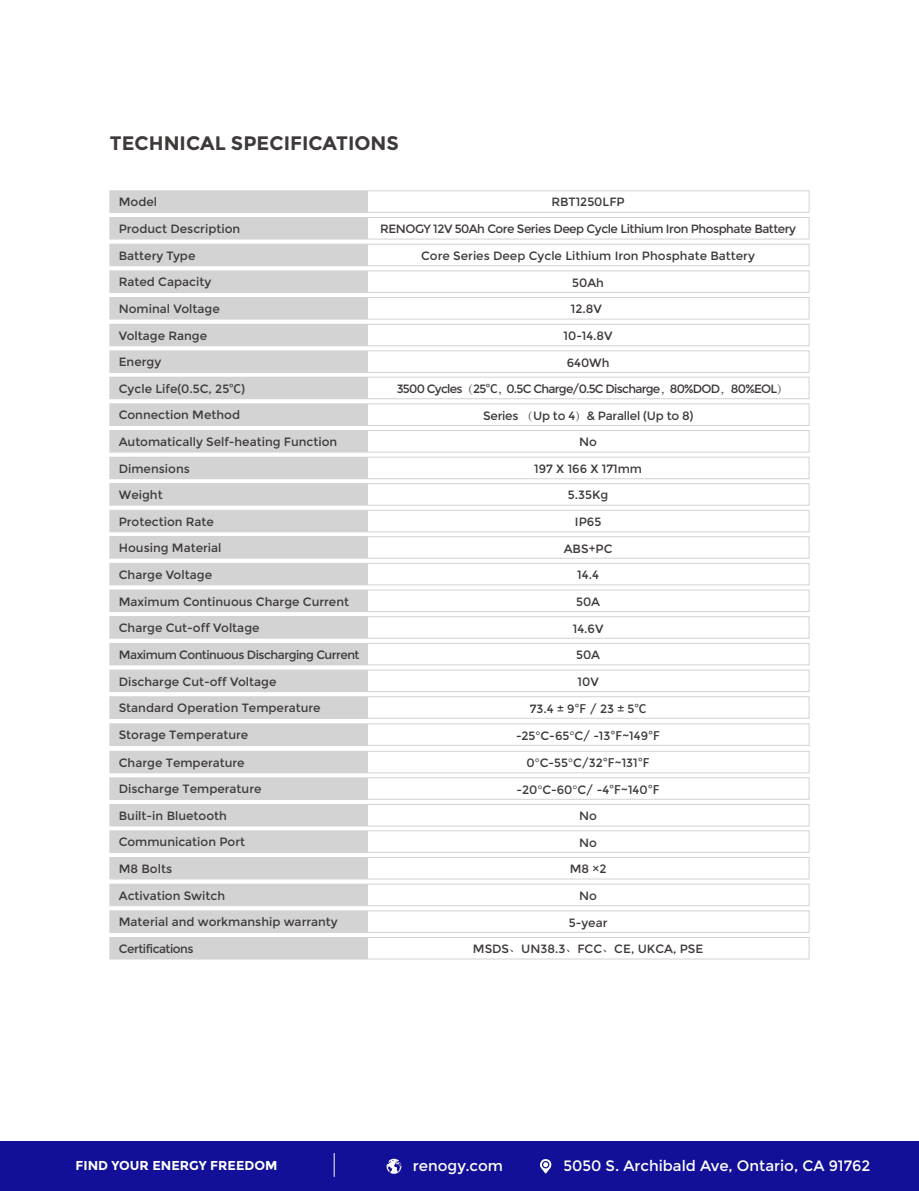
<style>
.page{position:relative;width:919px;height:1191px;background:#fff}
.page>*{position:absolute;margin:0;border:0;box-sizing:border-box;transform-origin:0 0}
.t1{font:700 19.5px "Montserrat";color:#3e3a39}
.t2{font:15px "Montserrat";color:#fff}
.t3{font:700 12.9px "Montserrat";color:#fff}
.t4{font:12px/26.2px "Montserrat";color:#3e3a39}
.t5{font:12px "Montserrat";letter-spacing:-.04em;color:#3e3a39}
.t6{font:12px "Montserrat";letter-spacing:-.06em;color:#3e3a39}
.t7{font:12px "Montserrat";letter-spacing:-.02em;color:#3e3a39}
.s1{font-family:"Source Han Sans SC";font-weight:500}
.s2{font-family:"Adobe Song Std";font-weight:300}
</style>
<div class="page">
<div style="left:0;top:1141px;width:918px;height:50px;background:#120f98"></div>
<svg style="left:386px;top:1158px;width:15px;height:15px"></svg>
<svg style="left:540px;top:1159px;width:11px;height:14px"></svg>
<svg style="left:334px;top:1153px;width:1px;height:23px"></svg>
<div style="left:110px;top:191px;width:257px;height:21px;background:#d3d3d4"></div>
<div style="left:109px;top:190px;width:700px;height:23px;border:1px solid #d3d3d4"></div>
<div style="left:109px;top:377px;width:700px;height:22px;border:1px solid #d3d3d4"></div>
<div style="left:110px;top:377px;width:257px;height:22px;background:#d3d3d4"></div>
<div style="left:109px;top:403px;width:700px;height:23px;border:1px solid #d3d3d4"></div>
<div style="left:110px;top:404px;width:257px;height:21px;background:#d3d3d4"></div>
<div style="left:109px;top:430px;width:700px;height:22px;border:1px solid #d3d3d4"></div>
<div style="left:110px;top:430px;width:257px;height:22px;background:#d3d3d4"></div>
<div style="left:109px;top:457px;width:700px;height:22px;border:1px solid #d3d3d4"></div>
<div style="left:110px;top:457px;width:257px;height:22px;background:#d3d3d4"></div>
<div style="left:109px;top:483px;width:700px;height:22px;border:1px solid #d3d3d4"></div>
<div style="left:110px;top:483px;width:257px;height:22px;background:#d3d3d4"></div>
<div style="left:109px;top:510px;width:700px;height:22px;border:1px solid #d3d3d4"></div>
<div style="left:110px;top:510px;width:257px;height:22px;background:#d3d3d4"></div>
<div style="left:109px;top:536px;width:700px;height:22px;border:1px solid #d3d3d4"></div>
<div style="left:110px;top:537px;width:257px;height:21px;background:#d3d3d4"></div>
<div style="left:109px;top:563px;width:700px;height:22px;border:1px solid #d3d3d4"></div>
<div style="left:110px;top:563px;width:257px;height:22px;background:#d3d3d4"></div>
<div style="left:109px;top:589px;width:700px;height:23px;border:1px solid #d3d3d4"></div>
<div style="left:110px;top:590px;width:257px;height:21px;background:#d3d3d4"></div>
<div style="left:109px;top:616px;width:700px;height:22px;border:1px solid #d3d3d4"></div>
<div style="left:110px;top:616px;width:257px;height:22px;background:#d3d3d4"></div>
<div style="left:109px;top:643px;width:700px;height:22px;border:1px solid #d3d3d4"></div>
<div style="left:110px;top:643px;width:257px;height:22px;background:#d3d3d4"></div>
<div style="left:109px;top:669px;width:700px;height:23px;border:1px solid #d3d3d4"></div>
<div style="left:110px;top:670px;width:257px;height:21px;background:#d3d3d4"></div>
<div style="left:109px;top:696px;width:700px;height:22px;border:1px solid #d3d3d4"></div>
<div style="left:110px;top:696px;width:257px;height:22px;background:#d3d3d4"></div>
<div style="left:109px;top:723px;width:700px;height:22px;border:1px solid #d3d3d4"></div>
<div style="left:110px;top:724px;width:257px;height:21px;background:#d3d3d4"></div>
<div style="left:109px;top:751px;width:700px;height:22px;border:1px solid #d3d3d4"></div>
<div style="left:110px;top:751px;width:257px;height:22px;background:#d3d3d4"></div>
<div style="left:109px;top:777px;width:700px;height:22px;border:1px solid #d3d3d4"></div>
<div style="left:110px;top:777px;width:257px;height:22px;background:#d3d3d4"></div>
<div style="left:109px;top:804px;width:700px;height:22px;border:1px solid #d3d3d4"></div>
<div style="left:110px;top:804px;width:257px;height:22px;background:#d3d3d4"></div>
<div style="left:109px;top:830px;width:700px;height:22px;border:1px solid #d3d3d4"></div>
<div style="left:110px;top:831px;width:257px;height:21px;background:#d3d3d4"></div>
<div style="left:109px;top:857px;width:700px;height:22px;border:1px solid #d3d3d4"></div>
<div style="left:110px;top:857px;width:257px;height:22px;background:#d3d3d4"></div>
<div style="left:109px;top:883px;width:700px;height:23px;border:1px solid #d3d3d4"></div>
<div style="left:110px;top:884px;width:257px;height:21px;background:#d3d3d4"></div>
<div style="left:109px;top:910px;width:700px;height:22px;border:1px solid #d3d3d4"></div>
<div style="left:110px;top:910px;width:257px;height:22px;background:#d3d3d4"></div>
<div style="left:109px;top:937px;width:700px;height:22px;border:1px solid #d3d3d4"></div>
<div style="left:110px;top:937px;width:257px;height:22px;background:#d3d3d4"></div>
<div style="left:109px;top:217px;width:700px;height:22px;border:1px solid #d3d3d4"></div>
<div style="left:110px;top:217px;width:257px;height:22px;background:#d3d3d4"></div>
<div style="left:109px;top:244px;width:700px;height:22px;border:1px solid #d3d3d4"></div>
<div style="left:110px;top:244px;width:257px;height:22px;background:#d3d3d4"></div>
<div style="left:109px;top:270px;width:700px;height:23px;border:1px solid #d3d3d4"></div>
<div style="left:110px;top:271px;width:257px;height:21px;background:#d3d3d4"></div>
<div style="left:109px;top:297px;width:700px;height:22px;border:1px solid #d3d3d4"></div>
<div style="left:110px;top:297px;width:257px;height:22px;background:#d3d3d4"></div>
<div style="left:109px;top:324px;width:700px;height:22px;border:1px solid #d3d3d4"></div>
<div style="left:110px;top:324px;width:257px;height:22px;background:#d3d3d4"></div>
<div style="left:109px;top:350px;width:700px;height:23px;border:1px solid #d3d3d4"></div>
<div style="left:110px;top:351px;width:257px;height:21px;background:#d3d3d4"></div>
<h1 class="t1" style="left:110px;top:131px;width:290px">TECHNICAL SPECIFICATIONS</h1>
<p class="t4" style="left:119px;top:189px;width:40px">Model</p>
<p class="t4" style="left:551px;top:189px;width:75px">RBT1250LFP</p>
<p class="t4" style="left:119px;top:216px;width:123px">Product Description</p>
<p class="t4" style="left:119px;top:242px;width:78px">Battery Type</p>
<p class="t4" style="left:119px;top:269px;width:94px">Rated Capacity</p>
<p class="t4" style="left:119px;top:296px;width:103px">Nominal Voltage</p>
<p class="t4" style="left:119px;top:322px;width:90px">Voltage Range</p>
<p class="t4" style="left:119px;top:349px;width:44px">Energy</p>
<p class="t4" style="left:119px;top:375px;width:128px">Cycle Life(0.5C, 25<span class="s1">℃</span>)</p>
<p class="t4" style="left:119px;top:402px;width:123px">Connection Method</p>
<p class="t4" style="left:119px;top:429px;width:220px">Automatically Self-heating Function<br>Dimensions</p>
<p class="t5" style="left:380px;top:222px;width:417px">RENOGY 12V 50Ah Core Series Deep Cycle Lithium Iron Phosphate Battery</p>
<p class="t4" style="left:421px;top:243px;width:335px">Core Series Deep Cycle Lithium Iron Phosphate Battery</p>
<p class="t4" style="left:572px;top:269px;width:33px">50Ah</p>
<p class="t4" style="left:571px;top:296px;width:33px">12.8V</p>
<p class="t4" style="left:563px;top:323px;width:51px">10-14.8V</p>
<p class="t4" style="left:566px;top:349px;width:44px">640Wh</p>
<p class="t6" style="left:396px;top:382px;width:393px">3500 Cycles<span class="s2">（</span>25<span class="s1">℃</span><span class="s2">，</span>0.5C Charge/0.5C Discharge<span class="s2">，</span>80%DOD<span class="s2">，</span>80%EOL<span class="s2">）</span></p>
<p class="t7" style="left:483px;top:408px;width:212px">Series <span class="s2">（</span>Up to 4<span class="s2">）</span>&amp; Parallel (Up to 8)</p>
<p class="t4" style="left:579px;top:429px;width:19px">No</p>
<p class="t4" style="left:534px;top:456px;width:109px">197 X 166 X 171mm</p>
<p class="t4" style="left:119px;top:482px;width:45px">Weight</p>
<p class="t4" style="left:119px;top:508px;width:104px">Protection Rate<br>Housing Material</p>
<p class="t4" style="left:119px;top:561px;width:95px">Charge Voltage</p>
<p class="t4" style="left:119px;top:588px;width:232px">Maximum Continuous Charge Current</p>
<p class="t4" style="left:119px;top:615px;width:142px">Charge Cut-off Voltage</p>
<p class="t5" style="left:119px;top:647px;width:242px">Maximum Continuous Discharging Current</p>
<p class="t4" style="left:119px;top:668px;width:159px">Discharge Cut-off Voltage</p>
<p class="t4" style="left:119px;top:695px;width:203px">Standard Operation Temperature</p>
<p class="t4" style="left:119px;top:722px;width:131px">Storage Temperature</p>
<p class="t4" style="left:516px;top:722px;width:145px">-25°C-65°C/ -13<span class="s1">℉</span>~149<span class="s1">℉</span></p>
<p class="t4" style="left:119px;top:749px;width:127px">Charge Temperature</p>
<p class="t4" style="left:516px;top:750px;width:145px;text-align:center">0°C-55°C/32<span class="s1">℉</span>~131<span class="s1">℉ </span>-20°C-60°C/ -4<span class="s1">℉</span>~140<span class="s1">℉</span></p>
<p class="t4" style="left:579px;top:803px;width:19px">No</p>
<p class="t4" style="left:579px;top:829px;width:19px">No</p>
<p class="t4" style="left:569px;top:856px;width:38px">M8 ×2</p>
<p class="t4" style="left:579px;top:882px;width:19px">No</p>
<p class="t4" style="left:568px;top:909px;width:40px">5-year</p>
<p class="t4" style="left:473px;top:936px;width:232px">MSDS<span class="s2">、</span>UN38.3<span class="s2">、</span>FCC<span class="s2">、</span>CE, UKCA, PSE</p>
<p class="t4" style="left:568px;top:482px;width:42px">5.35Kg</p>
<p class="t4" style="left:575px;top:509px;width:28px">IP65</p>
<p class="t4" style="left:563px;top:535px;width:50px">ABS+PC</p>
<p class="t4" style="left:577px;top:562px;width:23px">14.4</p>
<p class="t4" style="left:576px;top:588px;width:25px">50A</p>
<p class="t4" style="left:573px;top:615px;width:32px">14.6V</p>
<p class="t4" style="left:576px;top:642px;width:25px">50A</p>
<p class="t4" style="left:577px;top:668px;width:23px">10V</p>
<p class="t4" style="left:529px;top:695px;width:118px">73.4 ± 9<span class="s1">℉</span> / 23 ± 5<span class="s1">℃</span></p>
<p class="t4" style="left:119px;top:776px;width:144px">Discharge Temperature</p>
<p class="t4" style="left:119px;top:802px;width:128px">Built-in Bluetooth<br>Communication Port</p>
<p class="t4" style="left:119px;top:855px;width:55px">M8 Bolts</p>
<p class="t4" style="left:119px;top:882px;width:108px">Activation Switch</p>
<p class="t4" style="left:119px;top:909px;width:220px">Material and workmanship warranty</p>
<p class="t5" style="left:119px;top:941px;width:76px">Certifications</p>
<p class="t3" style="left:75px;top:1158px;width:203px">FIND YOUR ENERGY FREEDOM</p>
<p class="t2" style="left:413px;top:1156px;width:92px">renogy.com</p>
<p class="t2" style="left:563px;top:1156px;width:308px">5050 S. Archibald Ave, Ontario, CA 91762</p>
</div>
